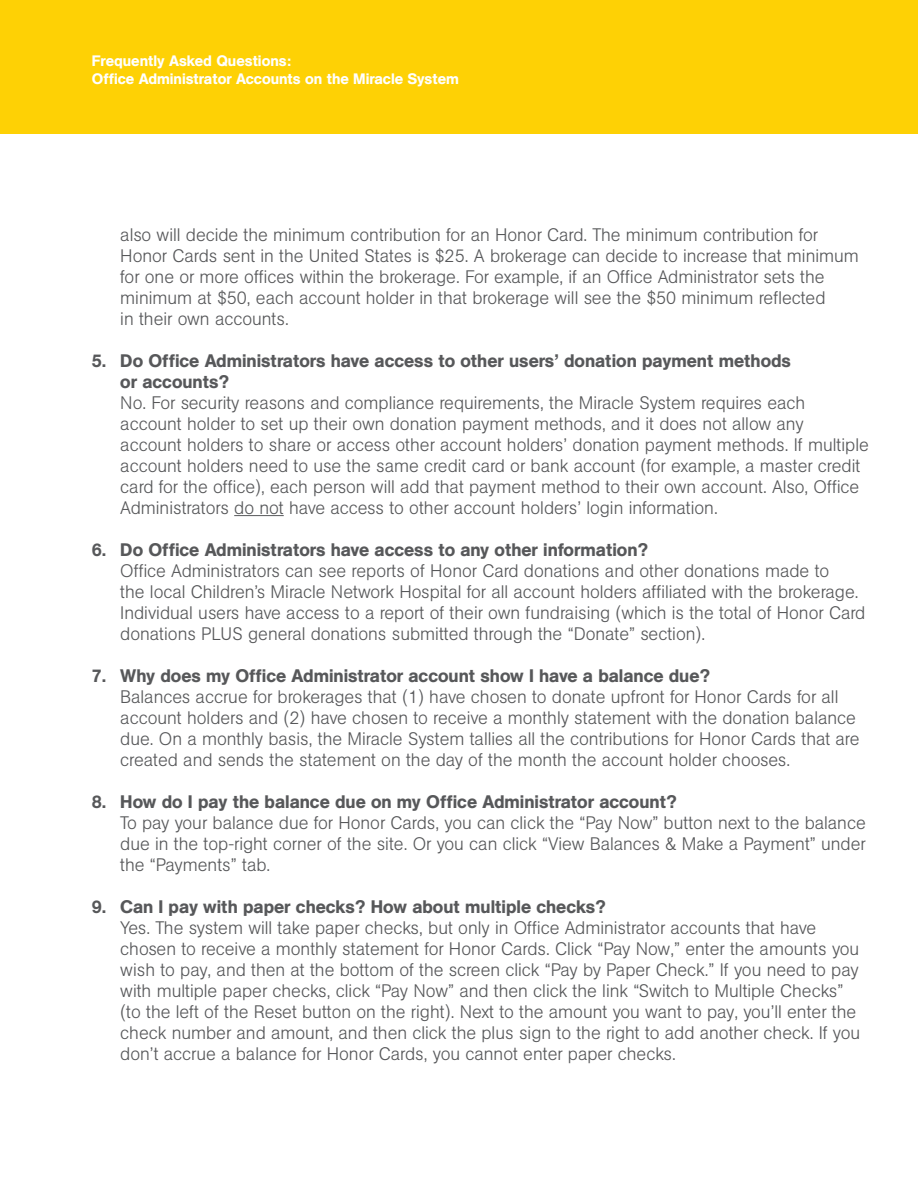
<style>
.page{position:relative;width:918px;height:1188px;background:#fff}
.page>*{position:absolute;margin:0;border:0;box-sizing:border-box;transform-origin:0 0}
.t1{font:300 18px/21px "AG Book BQ";color:#57585a}
.t2{font:500 18px/21px "AG Book BQ";color:#57585a}
.t3{font:500 15px/18px "AG Book BQ";color:#fff}
</style>
<div class="page">
<div style="left:0;top:0;width:918px;height:134px;background:#fed105"></div>
<hr style="left:234px;top:515px;width:50px;height:1px;background:#57585a">
<p class="t3" style="left:92px;top:52px;width:369px">Frequently Asked Questions:<br>Office Administrator Accounts on the Miracle System</p>
<p class="t1" style="left:120px;top:224px;width:740px">also will decide the minimum contribution for an Honor Card. The minimum contribution for Honor Cards sent in the United States is $25. A brokerage can decide to increase that minimum for one or more offices within the brokerage. For example, if an Office Administrator sets the minimum at $50, each account holder in that brokerage will see the $50 minimum reflected<br>in their own accounts.</p>
<p class="t2" style="left:120px;top:350px;width:672px;text-indent:-28px">5. Do Office Administrators have access to other users’ donation payment methods or accounts?</p>
<p class="t1" style="left:120px;top:392px;width:750px">No. For security reasons and compliance requirements, the Miracle System requires each account holder to set up their own donation payment methods, and it does not allow any account holders to share or access other account holders’ donation payment methods. If multiple account holders need to use the same credit card or bank account (for example, a master credit card for the office), each person will add that payment method to their own account. Also, Office Administrators do not have access to other account holders’ login information.</p>
<p class="t2" style="left:92px;top:539px;width:558px">6. Do Office Administrators have access to any other information?</p>
<p class="t1" style="left:120px;top:560px;width:747px">Office Administrators can see reports of Honor Card donations and other donations made to<br>the local Children’s Miracle Network Hospital for all account holders affiliated with the brokerage.<br>Individual users have access to a report of their own fundraising (which is the total of Honor Card donations PLUS general donations submitted through the “Donate” section).</p>
<p class="t2" style="left:92px;top:665px;width:620px">7. Why does my Office Administrator account show I have a balance due?</p>
<p class="t1" style="left:120px;top:686px;width:741px">Balances accrue for brokerages that (1) have chosen to donate upfront for Honor Cards for all account holders and (2) have chosen to receive a monthly statement with the donation balance due. On a monthly basis, the Miracle System tallies all the contributions for Honor Cards that are created and sends the statement on the day of the month the account holder chooses.</p>
<p class="t2" style="left:92px;top:791px;width:587px">8. How do I pay the balance due on my Office Administrator account?</p>
<p class="t1" style="left:120px;top:812px;width:747px;text-align:justify">To pay your balance due for Honor Cards, you can click the “Pay Now” button next to the balance due in the top-right corner of the site. Or you can click “View Balances &amp; Make a Payment” under the “Payments” tab.</p>
<p class="t2" style="left:92px;top:896px;width:516px">9. Can I pay with paper checks? How about multiple checks?</p>
<p class="t1" style="left:120px;top:917px;width:742px">Yes. The system will take paper checks, but only in Office Administrator accounts that have chosen to receive a monthly statement for Honor Cards. Click “Pay Now,” enter the amounts you wish to pay, and then at the bottom of the screen click “Pay by Paper Check.” If you need to pay with multiple paper checks, click “Pay Now” and then click the link “Switch to Multiple Checks” (to the left of the Reset button on the right). Next to the amount you want to pay, you’ll enter the check number and amount, and then click the plus sign to the right to add another check. If you don’t accrue a balance for Honor Cards, you cannot enter paper checks.</p>
</div>
